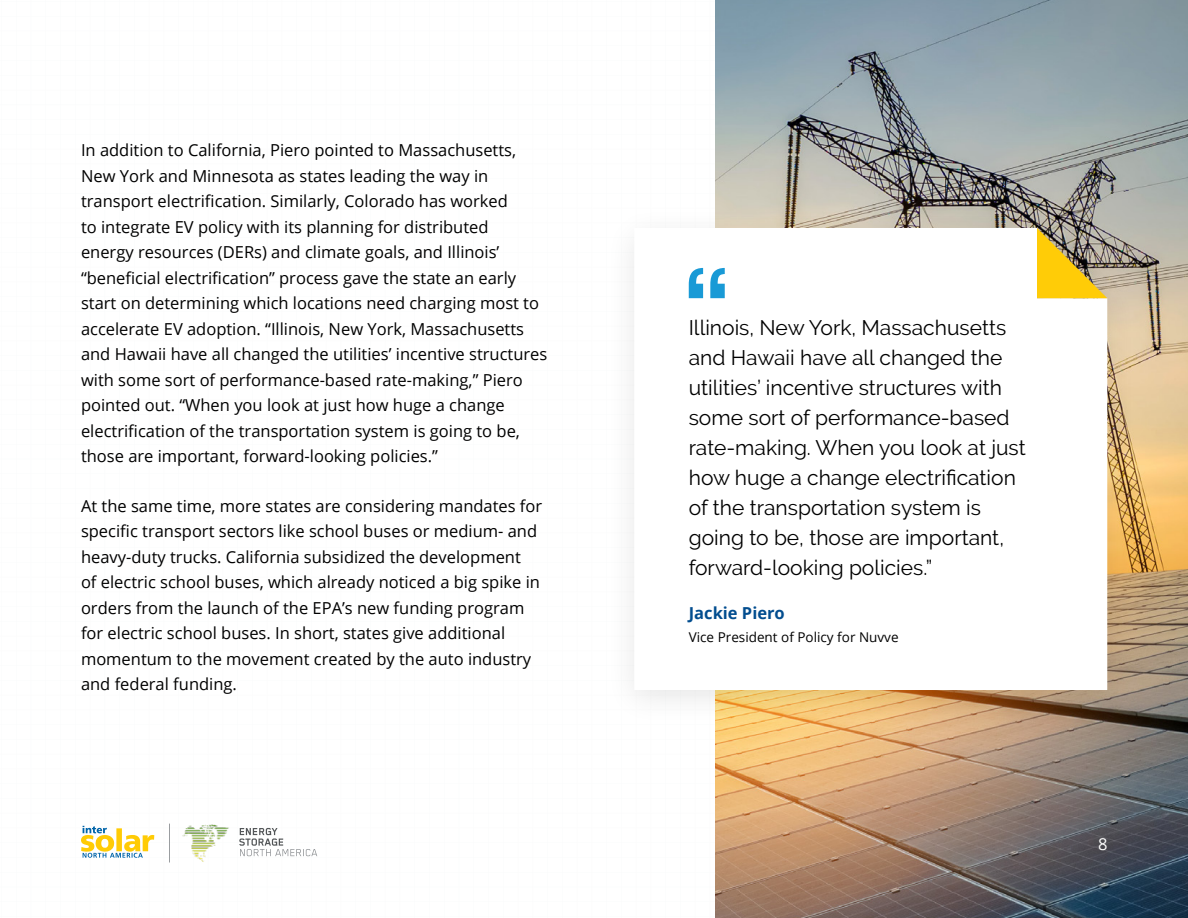
<style>
.page{position:relative;width:1188px;height:918px;background:#fff}
.page>*{position:absolute;margin:0;border:0;box-sizing:border-box;transform-origin:0 0}
.Black_Body{font:21px/30px "Raleway";color:#000}
.Black_Body-2{font:16.5px/25.5px "Open Sans";color:#000}
.Black_Body-3{font:700 16.5px "Open Sans";color:#024d8f}
.t1{font:16.5px "Open Sans";color:#fff}
.Black_Body-4{font:13.5px "Open Sans";color:#000}
</style>
<div class="page">
<img style="left:716px;top:0;width:472px;height:918px">
<div style="left:604px;top:205px;width:534px;height:522px;background:#000;opacity:.1"></div>
<svg style="left:634px;top:228px;width:473px;height:462px"></svg>
<img style="left:1037px;top:228px;width:70px;height:70px">
<svg style="left:689px;top:268px;width:36px;height:30px"></svg>
<svg style="left:169px;top:824px;width:1px;height:39px"></svg>
<svg style="left:239px;top:828px;width:78px;height:28px"></svg>
<svg style="left:81px;top:826px;width:73px;height:32px"></svg>
<img style="left:182px;top:824px;width:47px;height:38px">
<p class="Black_Body-2" style="left:81px;top:137px;width:468px">In addition to California, Piero pointed to Massachusetts, New York and Minnesota as states leading the way in transport electrification. Similarly, Colorado has worked<br>to integrate EV policy with its planning for distributed<br>energy resources (DERs) and climate goals, and Illinois’ “beneficial electrification” process gave the state an early start on determining which locations need charging most to accelerate EV adoption. “Illinois, New York, Massachusetts and Hawaii have all changed the utilities’ incentive structures with some sort of performance-based rate-making,” Piero pointed out. “When you look at just how huge a change electrification of the transportation system is going to be, those are important, forward-looking policies.”</p>
<p class="Black_Body-2" style="left:81px;top:493px;width:463px">At the same time, more states are considering mandates for specific transport sectors like school buses or medium- and heavy-duty trucks. California subsidized the development<br>of electric school buses, which already noticed a big spike in orders from the launch of the EPA’s new funding program for electric school buses. In short, states give additional momentum to the movement created by the auto industry and federal funding.</p>
<p class="Black_Body" style="left:689px;top:313px;width:339px">Illinois, New York, Massachusetts and Hawaii have all changed the utilities’ incentive structures with some sort of performance-based rate-making. When you look at just how huge a change electrification of the transportation system is going to be, those are important, forward-looking policies.”</p>
<p class="Black_Body-3" style="left:689px;top:602px;width:98px">Jackie Piero</p>
<p class="Black_Body-4" style="left:689px;top:628px;width:211px">Vice President of Policy for Nuvve</p>
<p class="t1" style="left:1098px;top:832px;width:11px">8</p>
</div>
